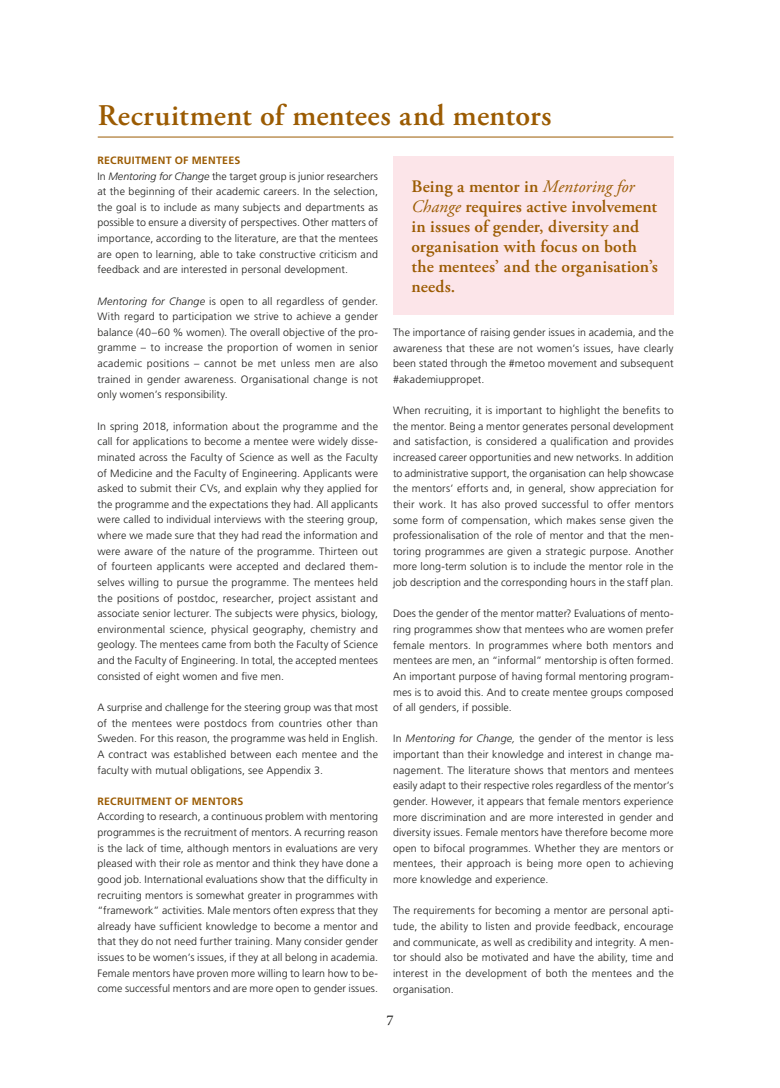
<style>
.page{position:relative;width:780px;height:1088px;background:#fff}
.page>*{position:absolute;margin:0;border:0;box-sizing:border-box;transform-origin:0 0}
.t1{font:600 30px "Adobe Garamond Pro";letter-spacing:.01em;color:#9b5b02}
.t2{font:600 17.5px/20px "Adobe Garamond Pro";letter-spacing:.005em;color:#9b5b02}
.t3{font:15px "Minion Pro";color:#1d1d1b}
.t4{font:300 10.62px/15.6px "Frutiger LT Std";letter-spacing:.015em;color:#1d1d1b;text-align:justify}
.t5{font:700 10.62px "Frutiger LT Std";letter-spacing:.025em;color:#9b5b02}
.s1{font-weight:700;color:#9b5b02}
.s2{font-style:italic}
.s3{font-weight:400;font-style:italic}
</style>
<div class="page">
<hr style="left:98px;top:137px;width:575px;height:1px;background:#9b5b02">
<div style="left:393px;top:156px;width:281px;height:158px;background:#fce5e9"></div>
<h1 class="t1" style="left:98px;top:98px;width:455px">Recruitment of mentees and mentors</h1>
<p class="t4" style="left:97px;top:153px;width:282px;text-align:left"><span class="s1">RECRUITMENT OF MENTEES<br></span>In <span class="s2">Mentoring for Change</span> the target group is junior researchers at the beginning of their academic careers. In the selection, the goal is to include as many subjects and departments as possible to ensure a diversity of perspectives. Other matters of importance, according to the literature, are that the mentees are open to learning, able to take constructive criticism and feedback and are interested in personal development.</p>
<p class="t4" style="left:97px;top:293px;width:282px"><span class="s2">Mentoring for Change</span> is open to all regardless of gender.<br>With regard to participation we strive to achieve a gender balance (40–60 % women). The overall objective of the pro&shy;gramme – to increase the proportion of women in senior academic positions – cannot be met unless men are also trained in gender awareness. Organisational change is not only women’s responsibility.</p>
<p class="t4" style="left:97px;top:418px;width:282px">In spring 2018, information about the programme and the call for applications to become a mentee were widely disse&shy;minated across the Faculty of Science as well as the Faculty of Medicine and the Faculty of Engineering. Applicants were asked to submit their CVs, and explain why they applied for the programme and the expectations they had. All applicants were called to individual interviews with the steering group, where we made sure that they had read the information and were aware of the nature of the programme. Thirteen out of fourteen applicants were accepted and declared them&shy;selves willing to pursue the programme. The mentees held the positions of postdoc, researcher, project assistant and associate senior lecturer. The subjects were physics, biology, environmental science, physical geography, chemistry and geology. The mentees came from both the Faculty of Science and the Faculty of Engineering. In total, the accepted mentees consisted of eight women and five men.</p>
<p class="t4" style="left:97px;top:700px;width:282px">A surprise and challenge for the steering group was that most of the mentees were postdocs from countries other than Sweden. For this reason, the programme was held in English.<br>A contract was established between each mentee and the faculty with mutual obligations, see Appendix 3.</p>
<p class="t5" style="left:97px;top:795px;width:147px">RECRUITMENT OF MENTORS</p>
<p class="t4" style="left:97px;top:809px;width:282px">According to research, a continuous problem with mentoring programmes is the recruitment of mentors. A recurring reason is the lack of time, although mentors in evaluations are very pleased with their role as mentor and think they have done a good job. International evaluations show that the difficulty in recruiting mentors is somewhat greater in programmes with “framework” activities. Male mentors often express that they already have sufficient knowledge to become a mentor and that they do not need further training. Many consider gender issues to be women’s issues, if they at all belong in academia.<br>Female mentors have proven more willing to learn how to be&shy;come successful mentors and are more open to gender issues.</p>
<h2 class="t2" style="left:411px;top:177px;width:248px">Being a mentor in <span class="s3">Mentoring for<br>Change</span> requires active involvement in issues of gender, diversity and organisation with focus on both the mentees’ and the organisation’s needs.</h2>
<p class="t4" style="left:393px;top:325px;width:282px">The importance of raising gender issues in academia, and the awareness that these are not women’s issues, have clearly been stated through the #metoo movement and subsequent #akademiuppropet.</p>
<p class="t4" style="left:393px;top:403px;width:282px">When recruiting, it is important to highlight the benefits to the mentor. Being a mentor generates personal development and satisfaction, is considered a qualification and provides increased career opportunities and new networks. In addition to administrative support, the organisation can help showcase the mentors’ efforts and, in general, show appreciation for their work. It has also proved successful to offer mentors some form of compensation, which makes sense given the professionalisation of the role of mentor and that the men&shy;toring programmes are given a strategic purpose. Another more long-term solution is to include the mentor role in the job description and the corresponding hours in the staff plan.</p>
<p class="t4" style="left:393px;top:606px;width:282px">Does the gender of the mentor matter? Evaluations of mento&shy;ring programmes show that mentees who are women prefer female mentors. In programmes where both mentors and mentees are men, an “informal” mentorship is often formed.<br>An important purpose of having formal mentoring program&shy;mes is to avoid this. And to create mentee groups composed of all genders, if possible.</p>
<p class="t4" style="left:393px;top:731px;width:282px">In <span class="s2">Mentoring for Change,</span> the gender of the mentor is less important than their knowledge and interest in change ma&shy;nagement. The literature shows that mentors and mentees easily adapt to their respective roles regardless of the mentor’s gender. However, it appears that female mentors experience more discrimination and are more interested in gender and diversity issues. Female mentors have therefore become more open to bifocal programmes. Whether they are mentors or mentees, their approach is being more open to achieving more knowledge and experience.</p>
<p class="t4" style="left:393px;top:903px;width:282px">The requirements for becoming a mentor are personal apti&shy;tude, the ability to listen and provide feedback, encourage and communicate, as well as credibility and integrity. A men&shy;tor should also be motivated and have the ability, time and interest in the development of both the mentees and the organisation.</p>
<h3 class="t3" style="left:386px;top:1010px;width:9px">7</h3>
</div>
